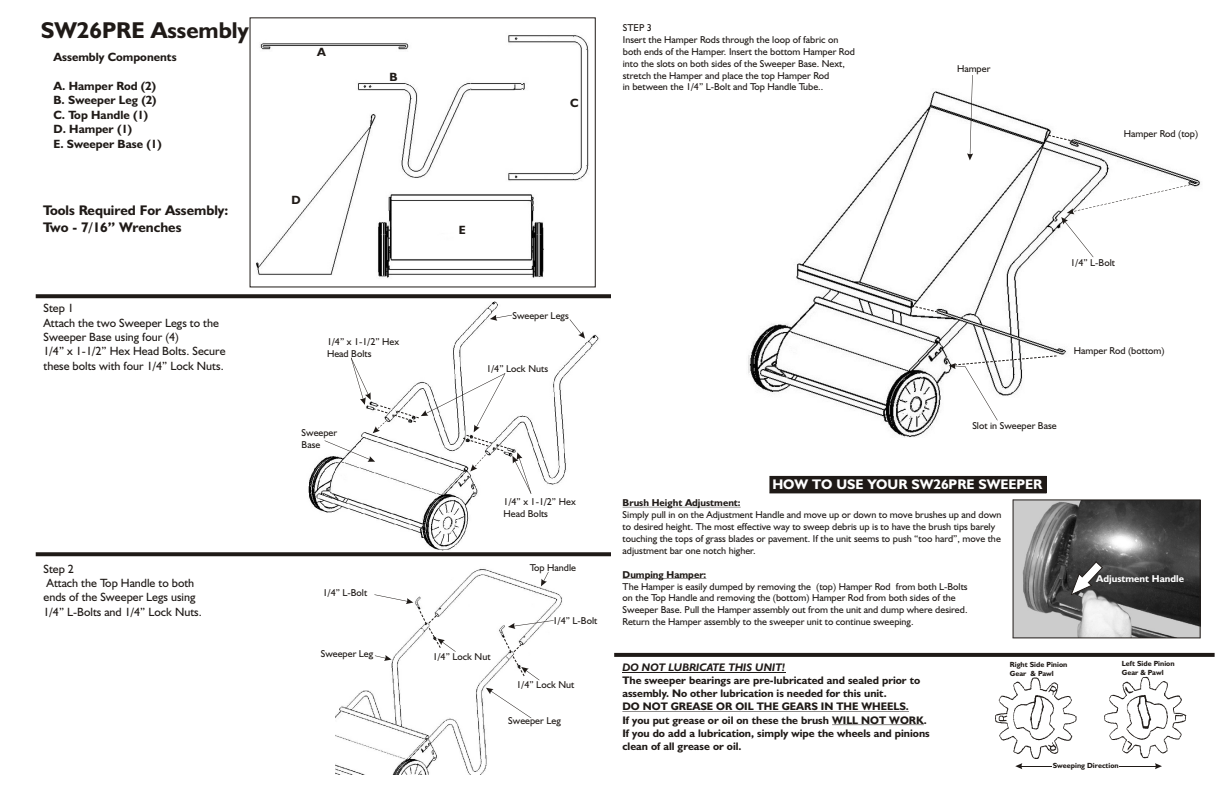
<style>
.page{position:relative;width:1224px;height:792px;background:#fff}
.page>*{position:absolute;margin:0;border:0;box-sizing:border-box;transform-origin:0 0}
.t1{font:700 23px "Humanst 521 BT";color:#1f1a17}
.t2{font:700 14px/16.8px "Humanst 521 BT";color:#1f1a17}
.t3{font:700 14px "Humanst 521 BT";color:#fff}
.t4{font:12px/14.3px "Humanst 521 BT";color:#1f1a17}
.t5{font:700 12px/14.4px "Humanst 521 BT";color:#1f1a17}
.t6{font:700 11px/13.2px "Humanst 521 BT";color:#1f1a17}
.t7{font:italic 700 11px "Humanst 521 BT";color:#1f1a17}
.t8{font:10px/11.9px "Humanst 521 BT";color:#1f1a17}
.t9{font:700 10px "Humanst 521 BT";color:#1f1a17}
.t10{font:700 10px "Humanst 521 BT";color:#fff}
.t11{font:700 7.5px/8.9px "Humanst 521 BT";color:#1f1a17}
</style>
<div class="page">
<img style="left:335px;top:556px;width:247px;height:218px">
<img style="left:256px;top:35px;width:333px;height:243px">
<img style="left:748px;top:91px;width:453px;height:347px">
<img style="left:305px;top:298px;width:296px;height:253px">
<div style="left:769px;top:476px;width:278px;height:17px;background:#1f1a17"></div>
<svg style="left:36px;top:294px;width:575px;height:4px;background:#2c2724"></svg>
<svg style="left:614px;top:653px;width:601px;height:4px;background:#241f1c"></svg>
<hr style="left:623px;top:507px;width:118px;height:1px;background:#1f1a17">
<hr style="left:623px;top:578px;width:83px;height:1px;background:#1f1a17">
<svg style="left:1013px;top:499px;width:188px;height:139px;background:#727272"></svg>
<hr style="left:622px;top:672px;width:164px;height:1px;background:#1f1a17">
<hr style="left:622px;top:711px;width:287px;height:1px;background:#1f1a17">
<hr style="left:832px;top:725px;width:92px;height:1px;background:#1f1a17">
<img style="left:995px;top:677px;width:192px;height:82px">
<svg style="left:1155px;top:763px;width:7px;height:6px"></svg>
<hr style="left:1119px;top:766px;width:39px;height:1px;background:#1f1a17">
<svg style="left:1015px;top:763px;width:7px;height:6px"></svg>
<hr style="left:1019px;top:766px;width:33px;height:1px;background:#1f1a17">
<svg style="left:570px;top:319px;width:15px;height:20px"></svg>
<svg style="left:325px;top:315px;width:206px;height:179px"></svg>
<svg style="left:36px;top:552px;width:575px;height:4px;background:#2d2825"></svg>
<svg style="left:374px;top:594px;width:39px;height:10px"></svg>
<svg style="left:541px;top:572px;width:8px;height:14px"></svg>
<svg style="left:911px;top:305px;width:26px;height:7px"></svg>
<svg style="left:1048px;top:135px;width:26px;height:7px"></svg>
<svg style="left:949px;top:355px;width:109px;height:65px"></svg>
<svg style="left:1061px;top:185px;width:129px;height:72px"></svg>
<svg style="left:967px;top:75px;width:6px;height:85px"></svg>
<svg style="left:508px;top:620px;width:46px;height:9px"></svg>
<svg style="left:504px;top:638px;width:35px;height:42px"></svg>
<svg style="left:419px;top:611px;width:37px;height:41px"></svg>
<svg style="left:375px;top:655px;width:17px;height:6px"></svg>
<svg style="left:486px;top:688px;width:45px;height:30px"></svg>
<h1 class="t1" style="left:41px;top:20px;width:209px">SW26PRE Assembly</h1>
<p class="t5" style="left:54px;top:51px;width:125px">Assembly Components</p>
<p class="t5" style="left:54px;top:80px;width:110px">A. Hamper Rod (2)<br>B. Sweeper Leg (2)<br>C. Top Handle (1)<br>D. Hamper (1)<br>E. Sweeper Base (1)</p>
<h2 class="t2" style="left:43px;top:203px;width:187px">Tools Required For Assembly:<br>Two - 7/16” Wrenches</h2>
<p class="t4" style="left:44px;top:302px;width:184px">Step 1<br>Attach the two Sweeper Legs to the<br>Sweeper Base using four (4)<br>1/4” x 1-1/2” Hex Head Bolts. Secure these bolts with four 1/4” Lock Nuts.</p>
<p class="t4" style="left:44px;top:562px;width:160px">Step 2<br>Attach the Top Handle to both ends of the Sweeper Legs using<br>1/4” L-Bolts and 1/4” Lock Nuts.</p>
<p class="t5" style="left:317px;top:46px;width:10px">A</p>
<p class="t5" style="left:291px;top:194px;width:11px">D</p>
<p class="t5" style="left:390px;top:70px;width:10px">B</p>
<p class="t8" style="left:327px;top:336px;width:74px">1/4” x 1-1/2” Hex<br>Head Bolts</p>
<p class="t8" style="left:302px;top:427px;width:37px">Sweeper<br>Base</p>
<p class="t8" style="left:323px;top:588px;width:46px">1/4” L-Bolt</p>
<p class="t8" style="left:321px;top:648px;width:54px">Sweeper Leg</p>
<p class="t5" style="left:570px;top:97px;width:10px">C</p>
<p class="t8" style="left:623px;top:22px;width:234px">STEP 3<br>Insert the Hamper Rods through the loop of fabric on both ends of the Hamper. Insert the bottom Hamper Rod into the slots on both sides of the Sweeper Base. Next, stretch the Hamper and place the top Hamper Rod<br>in between the 1/4” L-Bolt and Top Handle Tube..</p>
<p class="t8" style="left:957px;top:63px;width:35px">Hamper</p>
<p class="t8" style="left:1124px;top:128px;width:76px">Hamper Rod (top)</p>
<p class="t5" style="left:459px;top:224px;width:8px">E</p>
<p class="t8" style="left:512px;top:310px;width:58px">Sweeper Legs</p>
<p class="t8" style="left:486px;top:364px;width:63px">1/4” Lock Nuts</p>
<p class="t8" style="left:504px;top:497px;width:74px">1/4” x 1-1/2” Hex<br>Head Bolts</p>
<p class="t8" style="left:530px;top:562px;width:48px">Top Handle</p>
<p class="t8" style="left:553px;top:616px;width:46px">1/4” L-Bolt</p>
<p class="t8" style="left:433px;top:651px;width:59px">1/4” Lock Nut</p>
<p class="t8" style="left:517px;top:680px;width:59px">1/4” Lock Nut</p>
<p class="t8" style="left:508px;top:715px;width:54px">Sweeper Leg</p>
<p class="t8" style="left:1071px;top:257px;width:46px">1/4” L-Bolt</p>
<p class="t8" style="left:1074px;top:346px;width:92px">Hamper Rod (bottom)</p>
<p class="t8" style="left:972px;top:420px;width:86px">Slot in Sweeper Base</p>
<h2 class="t3" style="left:772px;top:479px;width:271px">HOW TO USE YOUR SW26PRE SWEEPER</h2>
<p class="t9" style="left:623px;top:498px;width:120px">Brush Height Adjustment:</p>
<p class="t8" style="left:623px;top:509px;width:380px">Simply pull in on the Adjustment Handle and move up or down to move brushes up and down to desired height. The most effective way to sweep debris up is to have the brush tips barely touching the tops of grass blades or pavement. If the unit seems to push “too hard”, move the adjustment bar one notch higher.</p>
<p class="t9" style="left:623px;top:570px;width:85px">Dumping Hamper:</p>
<p class="t8" style="left:623px;top:581px;width:347px">The Hamper is easily dumped by removing the (top) Hamper Rod from both L-Bolts on the Top Handle and removing the (bottom) Hamper Rod from both sides of the Sweeper Base. Pull the Hamper assembly out from the unit and dump where desired.<br>Return the Hamper assembly to the sweeper unit to continue sweeping.</p>
<p class="t10" style="left:1096px;top:574px;width:89px">Adjustment Handle</p>
<p class="t7" style="left:622px;top:662px;width:165px">DO NOT LUBRICATE THIS UNIT!</p>
<p class="t6" style="left:622px;top:675px;width:309px">The sweeper bearings are pre-lubricated and sealed prior to assembly. No other lubrication is needed for this unit.<br>DO NOT GREASE OR OIL THE GEARS IN THE WHEELS.<br>If you put grease or oil on these the brush WILL NOT WORK.<br>If you do add a lubrication, simply wipe the wheels and pinions clean of all grease or oil.</p>
<p class="t11" style="left:1010px;top:661px;width:59px">Right Side Pinion<br>Gear &amp; Pawl</p>
<p class="t11" style="left:1122px;top:659px;width:54px">Left Side Pinion<br>Gear &amp; Pawl</p>
<p class="t11" style="left:1053px;top:761px;width:67px">Sweeping Direction</p>
</div>
